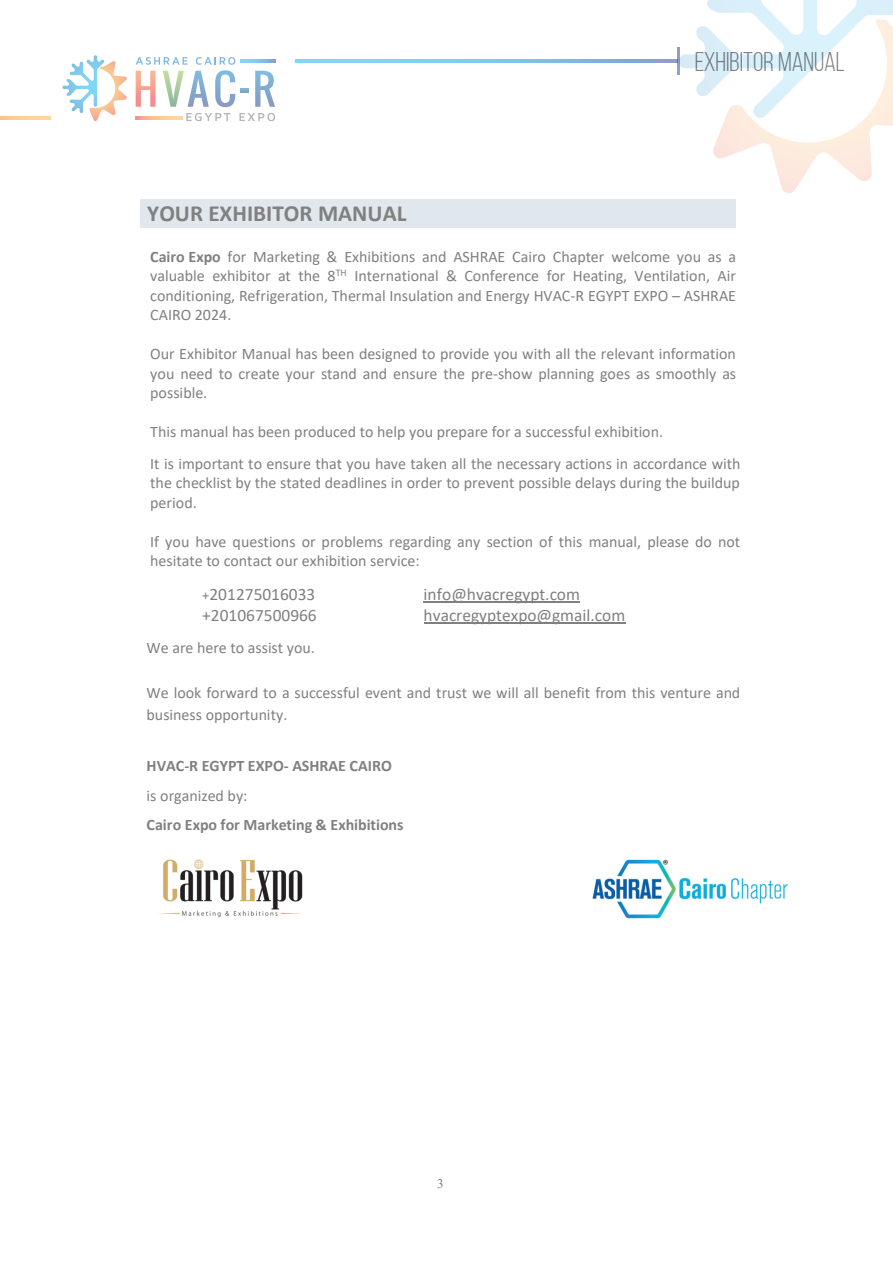
<style>
.page{position:relative;width:893px;height:1263px;background:#fff}
.page>*{position:absolute;margin:0;border:0;box-sizing:border-box;transform-origin:0 0}
.t1{font:27px "Bebas Neue";color:#808285}
.t2{font:700 23.1px "Calibri";color:#808080}
.t3{font:17.4px/21.1px "Calibri";color:#808080}
.t4{font:16.05px/19.5px "Calibri";color:#808080}
.t5{font:700 16.05px "Calibri";color:#808080}
.t6{font:13.05px "Times New Roman";color:#7f7f7f}
.s1{font-weight:700}
.s2{font-size:14.4px}
</style>
<div class="page">
<svg style="left:255px;top:71px;width:20px;height:36px"></svg>
<svg style="left:62px;top:55px;width:65px;height:66px"></svg>
<svg style="left:186px;top:113px;width:44px;height:8px"></svg>
<svg style="left:239px;top:113px;width:36px;height:8px"></svg>
<svg style="left:136px;top:116px;width:47px;height:3px"></svg>
<svg style="left:248px;top:59px;width:27px;height:4px"></svg>
<svg style="left:136px;top:57px;width:112px;height:50px"></svg>
<svg style="left:296px;top:59px;width:382px;height:4px;background:#81c2e6"></svg>
<svg style="left:678px;top:0;width:215px;height:193px"></svg>
<svg style="left:0;top:116px;width:51px;height:3px"></svg>
<div style="left:140px;top:199px;width:596px;height:28px;background:#e0e8ee"></div>
<hr style="left:424px;top:601px;width:156px;height:2px;background:#808080">
<hr style="left:424px;top:623px;width:201px;height:1px;background:#808080">
<img style="left:159px;top:859px;width:144px;height:59px">
<img style="left:592px;top:859px;width:196px;height:59px">
<h1 class="t1" style="left:694px;top:47px;width:152px">EXHIBITOR MANUAL</h1>
<h2 class="t2" style="left:147px;top:197px;width:261px">YOUR EXHIBITOR MANUAL</h2>
<p class="t4" style="left:150px;top:246px;width:587px;text-align:justify"><span class="s1">Cairo Expo</span> for Marketing &amp; Exhibitions and ASHRAE Cairo Chapter welcome you as a valuable exhibitor at the 8<sup>TH</sup> International &amp; Conference for Heating, Ventilation, Air conditioning, Refrigeration, Thermal Insulation and Energy HVAC-R EGYPT EXPO – ASHRAE CAIRO 2024.</p>
<p class="t4" style="left:150px;top:344px;width:587px;text-align:justify">Our Exhibitor Manual has been designed to provide you with all the relevant information you need to create your stand and ensure the pre-show planning goes as smoothly as possible.</p>
<p class="t4" style="left:150px;top:415px;width:592px;line-height:31.8px">This manual has been produced to help you prepare for a successful exhibition.<br>It is important to ensure that you have taken all the necessary actions in accordance with</p>
<p class="t4" style="left:150px;top:473px;width:591px">the checklist by the stated deadlines in order to prevent possible delays during the buildup period.</p>
<p class="t4" style="left:150px;top:531px;width:591px">If you have questions or problems regarding any section of this manual, please do not hesitate to contact our exhibition service:</p>
<p class="t3" style="left:202px;top:583px;width:116px"><span class="s2">+</span>201275016033 +201067500966</p>
<p class="t3" style="left:424px;top:583px;width:203px">info@hvacregypt.com hvacregyptexpo@gmail.com</p>
<p class="t4" style="left:147px;top:637px;width:170px">We are here to assist you.</p>
<p class="t4" style="left:147px;top:680px;width:595px;line-height:22.5px">We look forward to a successful event and trust we will all benefit from this venture and business opportunity.</p>
<p class="t5" style="left:147px;top:755px;width:247px">HVAC-R EGYPT EXPO- ASHRAE CAIRO</p>
<p class="t4" style="left:147px;top:785px;width:102px">is organized by:</p>
<p class="t5" style="left:147px;top:813px;width:258px">Cairo Expo for Marketing &amp; Exhibitions</p>
<p class="t6" style="left:437px;top:1174px;width:8px">3</p>
</div>
